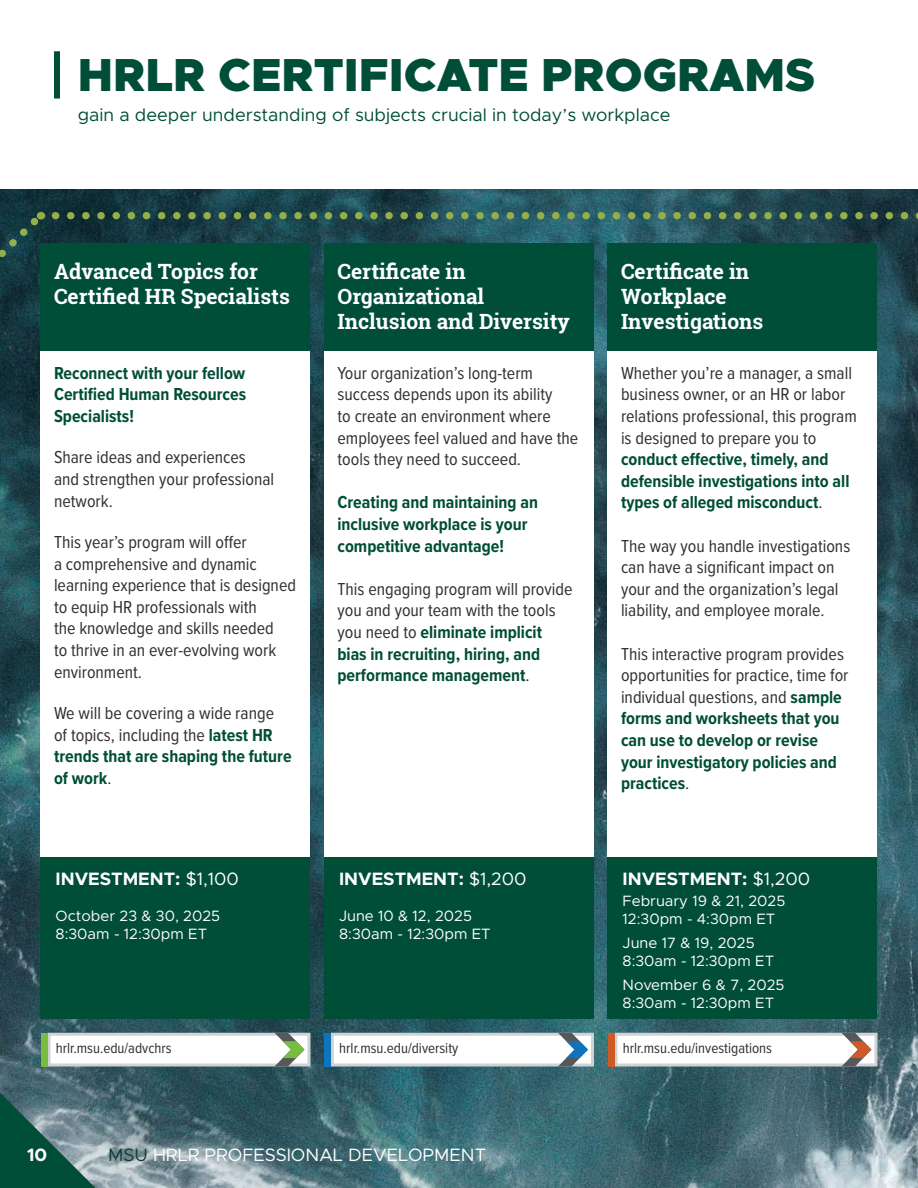
<style>
.page{position:relative;width:918px;height:1188px;background:#fff}
.page>*{position:absolute;margin:0;border:0;box-sizing:border-box;transform-origin:0 0}
.t1{font:900 46.5px "Metropolis";color:#004e38}
.t2{font:700 21px/25.2px "Roboto Slab";color:#fff}
.t3{font:18px/21.6px "Proxima Nova Cond";color:#312f30}
.t4{font:700 18px/21.6px "Proxima Nova Cond";color:#004e38}
.t5{font:18px "Metropolis";color:#004e38}
.t6{font:700 18px "Metropolis";color:#fff}
.t7{font:18px "Metropolis";color:#fff}
.t8{font:15px/18px "Metropolis";color:#fff}
.t9{font:15px "Proxima Nova Cond";color:#312f30}
.s1{font-weight:700;color:#004e38}
.s2{font-weight:400;color:#312f30}
.s3{font-weight:400}
.s4{color:#103d34}
</style>
<div class="page">
<img style="left:0;top:189px;width:918px;height:999px">
<div style="left:54px;top:51px;width:6px;height:48px;background:#004e38"></div>
<svg style="left:0;top:1093px;width:95px;height:95px;background:#3b6e67"></svg>
<div style="left:40px;top:335px;width:270px;height:660px;background:#fff"></div>
<div style="left:40px;top:243px;width:270px;height:108px;background:#004e38"></div>
<div style="left:40px;top:857px;width:270px;height:162px;background:#004e38"></div>
<div style="left:48px;top:1033px;width:262px;height:33px;background:#fff;border:3px solid #d1d2d4"></div>
<div style="left:41px;top:1033px;width:6px;height:33px;background:#78bd42"></div>
<svg style="left:0;top:210px;width:46px;height:98px;background:#173f3f"></svg>
<svg style="left:56px;top:212px;width:862px;height:7px;background:#4d704e"></svg>
<div style="left:608px;top:347px;width:270px;height:536px;background:#fff"></div>
<div style="left:608px;top:857px;width:270px;height:162px;background:#004e38"></div>
<div style="left:608px;top:243px;width:270px;height:108px;background:#004e38"></div>
<div style="left:615px;top:1033px;width:263px;height:33px;background:#fff;border:3px solid #d1d2d4"></div>
<div style="left:608px;top:1033px;width:6px;height:33px;background:#cd5a27"></div>
<div style="left:324px;top:347px;width:270px;height:536px;background:#fff"></div>
<div style="left:324px;top:857px;width:270px;height:162px;background:#004e38"></div>
<div style="left:324px;top:243px;width:270px;height:108px;background:#004e38"></div>
<div style="left:331px;top:1033px;width:263px;height:33px;background:#fff;border:3px solid #d1d2d4"></div>
<div style="left:324px;top:1033px;width:7px;height:33px;background:#1074bc"></div>
<svg style="left:274px;top:1033px;width:30px;height:34px"></svg>
<svg style="left:558px;top:1033px;width:30px;height:34px"></svg>
<svg style="left:841px;top:1033px;width:30px;height:34px"></svg>
<h1 class="t1" style="left:78px;top:45px;width:739px">HRLR CERTIFICATE PROGRAMS</h1>
<p class="t5" style="left:78px;top:104px;width:594px">gain a deeper understanding of subjects crucial in today’s workplace</p>
<p class="t2" style="left:54px;top:258px;width:237px">Advanced Topics for<br>Certified HR Specialists</p>
<p class="t2" style="left:338px;top:258px;width:234px">Certificate in<br>Organizational<br>Inclusion and Diversity</p>
<p class="t2" style="left:621px;top:258px;width:144px">Certificate in<br>Workplace<br>Investigations</p>
<p class="t4" style="left:54px;top:362px;width:194px;text-align:justify">Reconnect with your fellow Certified Human Resources Specialists!</p>
<p class="t3" style="left:54px;top:446px;width:222px">Share ideas and experiences and strengthen your professional network.</p>
<p class="t3" style="left:54px;top:530px;width:244px">This year’s program will offer<br>a comprehensive and dynamic learning experience that is designed to equip HR professionals with<br>the knowledge and skills needed<br>to thrive in an ever-evolving work environment.</p>
<p class="t3" style="left:54px;top:701px;width:239px">We will be covering a wide range of topics, including the <span class="s1">latest HR trends that are shaping the future of work</span>.</p>
<p class="t3" style="left:338px;top:361px;width:242px">Your organization’s long-term success depends upon its ability<br>to create an environment where employees feel valued and have the tools they need to succeed.</p>
<p class="t4" style="left:338px;top:491px;width:202px">Creating and maintaining an inclusive workplace is your competitive advantage!</p>
<p class="t3" style="left:338px;top:577px;width:237px">This engaging program will provide you and your team with the tools you need to <span class="s1">eliminate implicit bias in recruiting, hiring, and performance management</span>.</p>
<p class="t3" style="left:621px;top:361px;width:237px">Whether you’re a manager, a small business owner, or an HR or labor relations professional, this program is designed to prepare you to</p>
<p class="t4" style="left:621px;top:448px;width:230px">conduct effective, timely, and defensible investigations into all types of alleged misconduct<span class="s2">.</span></p>
<p class="t3" style="left:621px;top:534px;width:231px">The way you handle investigations can have a significant impact on your and the organization’s legal liability, and employee morale.</p>
<p class="t4" style="left:621px;top:642px;width:229px"><span class="s2">This interactive program provides opportunities for practice, time for individual questions, and</span> sample forms and worksheets that you can use to develop or revise your investigatory policies and practices<span class="s2">.</span></p>
<p class="t6" style="left:56px;top:867px;width:185px">INVESTMENT: <span class="s3">$1,100</span></p>
<p class="t8" style="left:56px;top:907px;width:166px">October 23 &amp; 30, 2025<br>8:30am - 12:30pm ET</p>
<p class="t6" style="left:339px;top:867px;width:189px">INVESTMENT: <span class="s3">$1,200</span></p>
<p class="t8" style="left:339px;top:907px;width:153px">June 10 &amp; 12, 2025<br>8:30am - 12:30pm ET</p>
<p class="t6" style="left:623px;top:867px;width:189px">INVESTMENT: <span class="s3">$1,200</span></p>
<p class="t8" style="left:623px;top:892px;width:164px">February 19 &amp; 21, 2025<br>12:30pm - 4:30pm ET</p>
<p class="t8" style="left:623px;top:934px;width:153px">June 17 &amp; 19, 2025<br>8:30am - 12:30pm ET</p>
<p class="t8" style="left:623px;top:976px;width:164px">November 6 &amp; 7, 2025<br>8:30am - 12:30pm ET</p>
<p class="t9" style="left:56px;top:1037px;width:117px">hrlr.msu.edu/advchrs</p>
<p class="t9" style="left:339px;top:1037px;width:121px">hrlr.msu.edu/diversity</p>
<p class="t9" style="left:623px;top:1037px;width:151px">hrlr.msu.edu/investigations</p>
<p class="t6" style="left:27px;top:1143px;width:22px">10</p>
<p class="t7" style="left:108px;top:1144px;width:380px"><span class="s4">MSU</span> HRLR PROFESSIONAL DEVELOPMENT</p>
</div>
